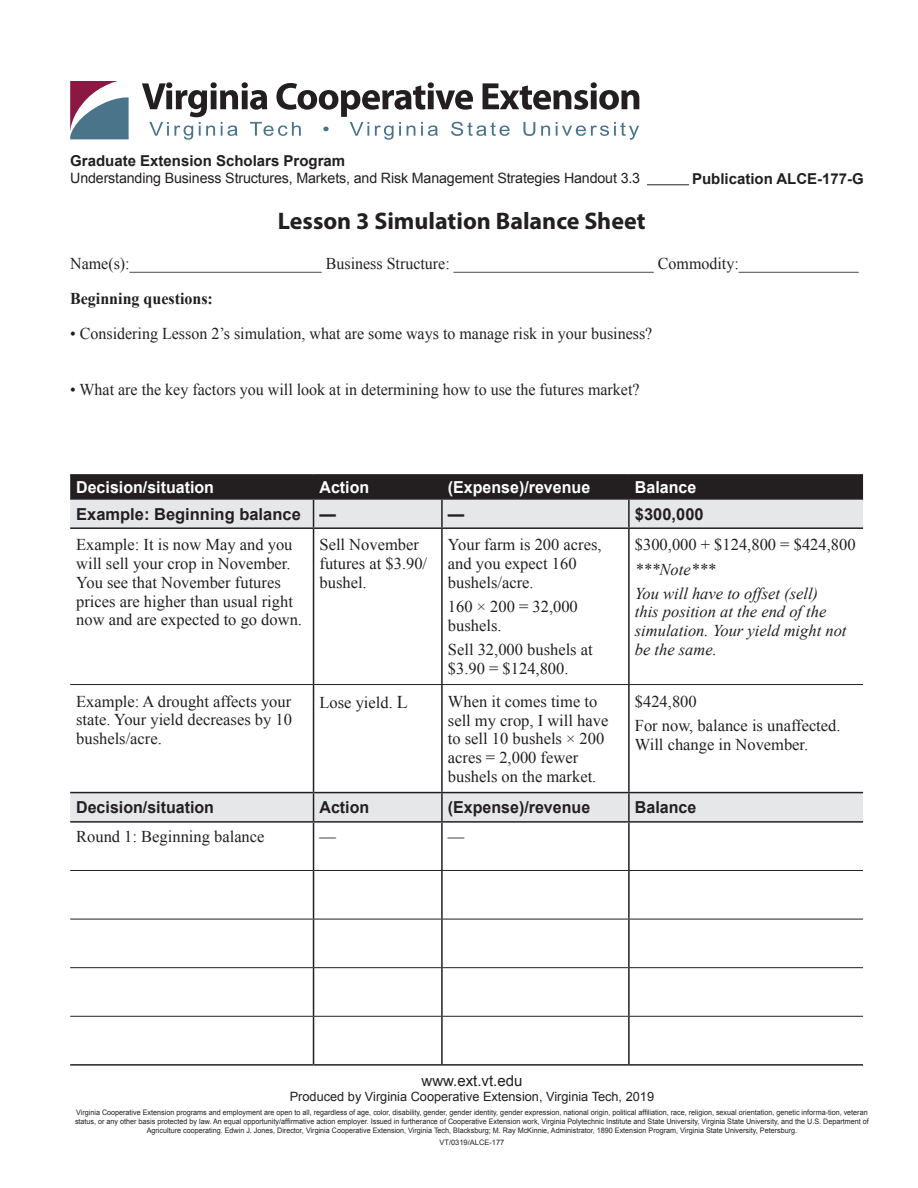
<style>
.page{position:relative;width:918px;height:1188px;background:#fff}
.page>*{position:absolute;margin:0;border:0;box-sizing:border-box;transform-origin:0 0}
.Header_1{font:700 24px "Myriad Pro";color:#231f20}
.Table_Text{font:16.5px/18.8px "Times New Roman";color:#231f20}
.Body_Text{font:16.5px "Times New Roman";color:#231f20}
.Table_Text-2{font:italic 16.5px/18.8px "Times New Roman";color:#231f20}
.Table_header_1_Sub{font:700 16.5px "Arial";color:#231f20}
.Table_header_1{font:700 16.5px "Arial";color:#fff}
.Body_Text-2{font:700 16.5px "Times New Roman";color:#231f20}
.t1{font:700 15px "Arial";color:#231f20}
.t2{font:15px "Arial";color:#231f20}
.Pub_Title{font:14.25px "Arial";letter-spacing:-.01em;color:#231f20}
.t3{font:12.75px "Arial";color:#231f20}
.t4{font:7.5px/9px "Arial";color:#231f20;text-align:center;scale:.96 1}
.t5{font:7.5px "Arial";color:#231f20}
.s1{font-size:18px}
</style>
<div class="page">
<svg style="left:70px;top:529px;width:793px;height:292px"></svg>
<hr style="left:70px;top:474px;width:244px;height:2px;background:#231f20">
<hr style="left:314px;top:474px;width:128px;height:2px;background:#231f20">
<hr style="left:442px;top:474px;width:187px;height:2px;background:#231f20">
<hr style="left:629px;top:474px;width:234px;height:2px;background:#231f20">
<svg style="left:70px;top:475px;width:793px;height:52px;background:#8a898a"></svg>
<hr style="left:442px;top:498px;width:187px;height:2px;background:#231f20">
<hr style="left:441px;top:500px;width:2px;height:27px;background:#231f20">
<hr style="left:629px;top:498px;width:234px;height:2px;background:#231f20">
<hr style="left:628px;top:500px;width:2px;height:27px;background:#231f20">
<hr style="left:70px;top:527px;width:244px;height:2px;background:#231f20">
<hr style="left:314px;top:527px;width:128px;height:2px;background:#231f20">
<hr style="left:313px;top:529px;width:1px;height:155px;background:#231f20">
<hr style="left:442px;top:527px;width:187px;height:2px;background:#231f20">
<hr style="left:441px;top:529px;width:2px;height:155px;background:#231f20">
<hr style="left:629px;top:527px;width:234px;height:2px;background:#231f20">
<hr style="left:628px;top:529px;width:2px;height:155px;background:#231f20">
<hr style="left:313px;top:685px;width:1px;height:107px;background:#231f20">
<hr style="left:441px;top:685px;width:2px;height:107px;background:#231f20">
<hr style="left:628px;top:685px;width:2px;height:107px;background:#231f20">
<hr style="left:70px;top:792px;width:244px;height:1px;background:#231f20">
<hr style="left:314px;top:792px;width:128px;height:1px;background:#231f20">
<svg style="left:313px;top:793px;width:1px;height:28px"></svg>
<hr style="left:442px;top:792px;width:187px;height:1px;background:#231f20">
<hr style="left:441px;top:793px;width:2px;height:28px;background:#231f20">
<hr style="left:629px;top:792px;width:234px;height:1px;background:#231f20">
<hr style="left:628px;top:793px;width:2px;height:28px;background:#231f20">
<hr style="left:70px;top:821px;width:244px;height:2px;background:#231f20">
<hr style="left:314px;top:821px;width:128px;height:2px;background:#231f20">
<hr style="left:313px;top:823px;width:1px;height:47px;background:#231f20">
<hr style="left:442px;top:821px;width:187px;height:2px;background:#231f20">
<hr style="left:441px;top:823px;width:2px;height:47px;background:#231f20">
<hr style="left:629px;top:821px;width:234px;height:2px;background:#231f20">
<hr style="left:628px;top:823px;width:2px;height:47px;background:#231f20">
<hr style="left:313px;top:871px;width:1px;height:48px;background:#231f20">
<hr style="left:441px;top:871px;width:2px;height:48px;background:#231f20">
<hr style="left:628px;top:871px;width:2px;height:48px;background:#231f20">
<hr style="left:313px;top:919px;width:1px;height:48px;background:#231f20">
<hr style="left:441px;top:919px;width:2px;height:48px;background:#231f20">
<hr style="left:628px;top:919px;width:2px;height:48px;background:#231f20">
<hr style="left:313px;top:968px;width:1px;height:48px;background:#231f20">
<hr style="left:441px;top:968px;width:2px;height:48px;background:#231f20">
<hr style="left:628px;top:968px;width:2px;height:48px;background:#231f20">
<hr style="left:313px;top:1017px;width:1px;height:47px;background:#231f20">
<hr style="left:441px;top:1017px;width:2px;height:47px;background:#231f20">
<hr style="left:628px;top:1017px;width:2px;height:47px;background:#231f20">
<hr style="left:70px;top:1064px;width:244px;height:2px;background:#231f20">
<hr style="left:314px;top:1064px;width:128px;height:2px;background:#231f20">
<hr style="left:442px;top:1064px;width:187px;height:2px;background:#231f20">
<hr style="left:629px;top:1064px;width:234px;height:2px;background:#231f20">
<hr style="left:70px;top:684px;width:244px;height:1px;background:#231f20">
<hr style="left:314px;top:684px;width:128px;height:1px;background:#231f20">
<hr style="left:442px;top:684px;width:187px;height:1px;background:#231f20">
<hr style="left:629px;top:684px;width:234px;height:1px;background:#231f20">
<hr style="left:70px;top:870px;width:244px;height:1px;background:#231f20">
<hr style="left:314px;top:870px;width:128px;height:1px;background:#231f20">
<hr style="left:442px;top:870px;width:187px;height:1px;background:#231f20">
<hr style="left:629px;top:870px;width:234px;height:1px;background:#231f20">
<hr style="left:70px;top:919px;width:244px;height:1px;background:#231f20">
<hr style="left:314px;top:919px;width:128px;height:1px;background:#231f20">
<hr style="left:442px;top:919px;width:187px;height:1px;background:#231f20">
<hr style="left:629px;top:919px;width:234px;height:1px;background:#231f20">
<hr style="left:70px;top:967px;width:244px;height:1px;background:#231f20">
<hr style="left:314px;top:967px;width:128px;height:1px;background:#231f20">
<hr style="left:442px;top:967px;width:187px;height:1px;background:#231f20">
<hr style="left:629px;top:967px;width:234px;height:1px;background:#231f20">
<hr style="left:70px;top:1016px;width:244px;height:1px;background:#231f20">
<hr style="left:314px;top:1016px;width:128px;height:1px;background:#231f20">
<hr style="left:442px;top:1016px;width:187px;height:1px;background:#231f20">
<hr style="left:629px;top:1016px;width:234px;height:1px;background:#231f20">
<svg style="left:70px;top:81px;width:59px;height:58px"></svg>
<svg style="left:142px;top:82px;width:497px;height:58px"></svg>
<hr style="left:647px;top:184px;width:42px;height:1px;background:#231f20">
<p class="t1" style="left:70px;top:151px;width:277px">Graduate Extension Scholars Program</p>
<p class="Pub_Title" style="left:70px;top:169px;width:572px">Understanding Business Structures, Markets, and Risk Management Strategies Handout 3.3</p>
<p class="t1" style="left:692px;top:169px;width:173px">Publication ALCE-177-G</p>
<p class="Header_1" style="left:278px;top:205px;width:369px">Lesson 3 Simulation Balance Sheet</p>
<p class="Body_Text" style="left:70px;top:252px;width:790px">Name(s):________________________ Business Structure: _________________________ Commodity:_______________</p>
<p class="Body_Text-2" style="left:70px;top:287px;width:144px">Beginning questions:</p>
<p class="Body_Text" style="left:70px;top:322px;width:584px">• Considering Lesson 2’s simulation, what are some ways to manage risk in your business?</p>
<p class="Body_Text" style="left:70px;top:379px;width:571px">• What are the key factors you will look at in determining how to use the futures market?</p>
<p class="Table_header_1" style="left:76px;top:476px;width:139px">Decision/situation</p>
<p class="Table_header_1" style="left:320px;top:476px;width:51px">Action</p>
<p class="Table_header_1" style="left:448px;top:476px;width:144px">(Expense)/revenue</p>
<p class="Table_header_1" style="left:635px;top:476px;width:63px">Balance</p>
<p class="Table_header_1_Sub" style="left:76px;top:503px;width:226px">Example: Beginning balance</p>
<p class="Table_header_1_Sub" style="left:320px;top:503px;width:18px">—</p>
<p class="Table_header_1_Sub" style="left:448px;top:503px;width:18px">—</p>
<p class="Table_header_1_Sub" style="left:635px;top:503px;width:70px">$300,000</p>
<p class="Table_Text" style="left:76px;top:535px;width:227px">Example: It is now May and you will sell your crop in November.<br>You see that November futures prices are higher than usual right now and are expected to go down.</p>
<p class="Table_Text" style="left:320px;top:535px;width:109px">Sell November futures at $3.90/ bushel.</p>
<p class="Table_Text" style="left:448px;top:535px;width:155px">Your farm is 200 acres, and you expect 160 bushels/acre.</p>
<p class="Table_Text" style="left:635px;top:535px;width:222px">$300,000 + $124,800 = $424,800</p>
<p class="Table_Text-2" style="left:635px;top:559px;width:82px">***Note***</p>
<p class="Table_Text-2" style="left:635px;top:583px;width:213px">You will have to offset (sell)<br>this position at the end of the simulation. Your yield might not be the same.</p>
<p class="Table_Text" style="left:448px;top:597px;width:131px">160 × 200 = 32,000 bushels.</p>
<p class="Table_Text" style="left:448px;top:640px;width:146px">Sell 32,000 bushels at $3.90 = $124,800.</p>
<p class="Table_Text" style="left:76px;top:692px;width:217px;text-align:justify">Example: A drought affects your state. Your yield decreases by 10 bushels/acre.</p>
<p class="Table_Text" style="left:320px;top:693px;width:90px">Lose yield. <span class="s1">L</span></p>
<p class="Table_Text" style="left:448px;top:692px;width:162px">When it comes time to sell my crop, I will have to sell 10 bushels × 200 acres = 2,000 fewer bushels on the market.</p>
<p class="Table_Text" style="left:635px;top:692px;width:63px">$424,800</p>
<p class="Table_Text" style="left:635px;top:716px;width:207px">For now, balance is unaffected.<br>Will change in November.</p>
<p class="Table_header_1_Sub" style="left:76px;top:797px;width:139px">Decision/situation</p>
<p class="Table_header_1_Sub" style="left:320px;top:797px;width:51px">Action</p>
<p class="Table_header_1_Sub" style="left:448px;top:797px;width:144px">(Expense)/revenue</p>
<p class="Table_header_1_Sub" style="left:635px;top:797px;width:63px">Balance</p>
<p class="Table_Text" style="left:76px;top:827px;width:190px">Round 1: Beginning balance</p>
<p class="Table_Text" style="left:320px;top:827px;width:18px">—</p>
<p class="Table_Text" style="left:448px;top:827px;width:18px">—</p>
<h3 class="t2" style="left:422px;top:1070px;width:102px">www.ext.vt.edu</h3>
<h3 class="t3" style="left:290px;top:1088px;width:366px">Produced by Virginia Cooperative Extension, Virginia Tech, 2019</h3>
<p class="t4" style="left:75px;top:1108px;width:828px">Virginia Cooperative Extension programs and employment are open to all, regardless of age, color, disability, gender, gender identity, gender expression, national origin, political affiliation, race, religion, sexual orientation, genetic informa-tion, veteran status, or any other basis protected by law. An equal opportunity/affirmative action employer. Issued in furtherance of Cooperative Extension work, Virginia Polytechnic Institute and State University, Virginia State University, and the U.S. Department of<br>Agriculture cooperating. Edwin J. Jones, Director, Virginia Cooperative Extension, Virginia Tech, Blacksburg; M. Ray McKinnie, Administrator, 1890 Extension Program, Virginia State University, Petersburg.</p>
<p class="t5" style="left:439px;top:1138px;width:67px">VT/0319/ALCE-177</p>
</div>
